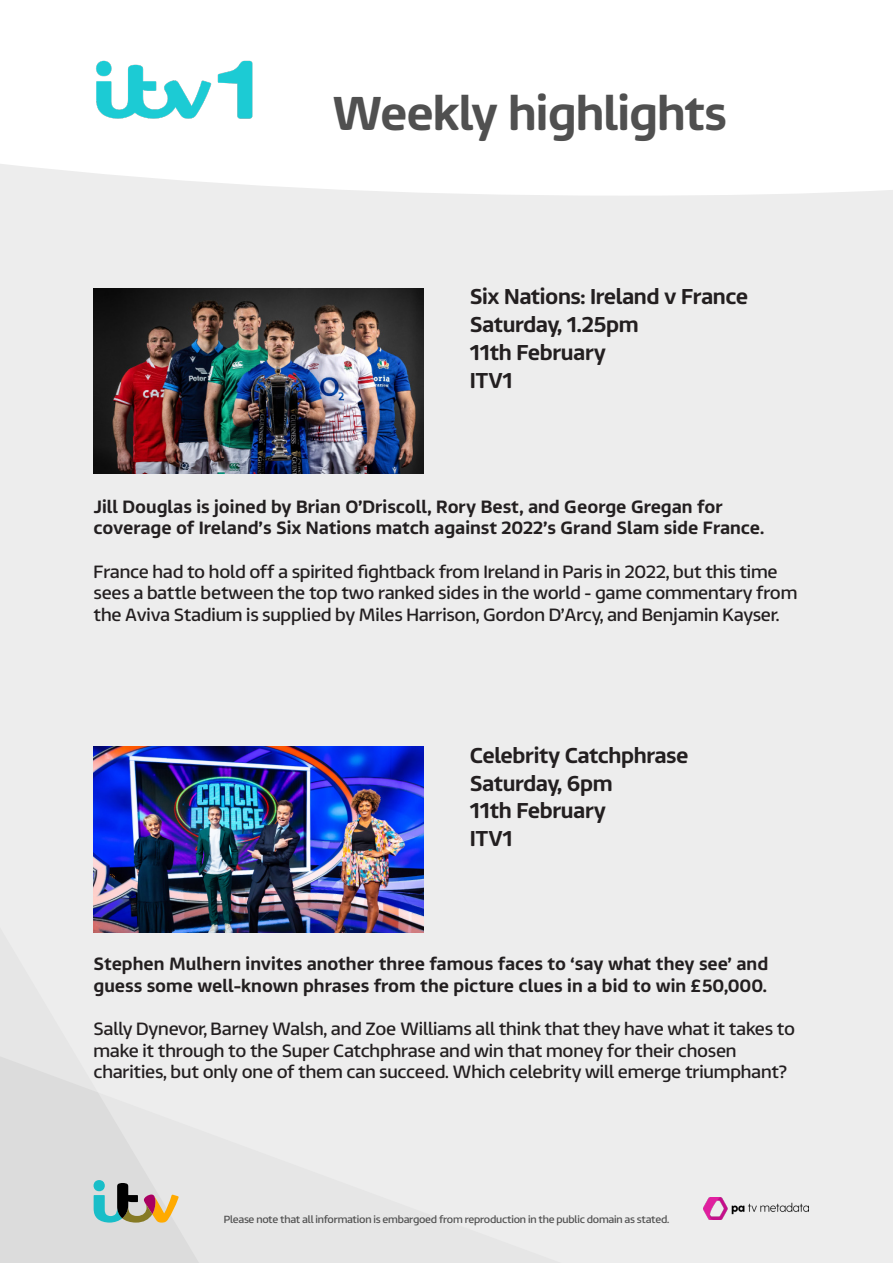
<style>
.page{position:relative;width:893px;height:1263px;background:#ededed}
.page>*{position:absolute;margin:0;border:0;box-sizing:border-box;transform-origin:0 0}
.t1{font:500 48px "ITV Reem";letter-spacing:-.02em;color:#505050}
.Programme_Heading{font:500 21.75px "ITV Reem";letter-spacing:-.02em;color:#231f20}
.Intro_Text{font:18px/21.6px "ITV Reem";letter-spacing:-.01em;color:#231f20}
.Intro_Text-2{font:500 18px/21.6px "ITV Reem";color:#231f20}
.t2{font:10.5px "ITV Reem";letter-spacing:-.02em;color:#505050}
</style>
<div class="page">
<svg style="left:0;top:1056px;width:199px;height:207px"></svg>
<div style="left:0;top:0;width:893px;height:196px;background:#fff"></div>
<img style="left:94px;top:57px;width:162px;height:65px">
<img style="left:94px;top:288px;width:329px;height:185px">
<img style="left:94px;top:747px;width:329px;height:185px">
<img style="left:704px;top:1197px;width:104px;height:22px">
<h1 class="t1" style="left:332px;top:71px;width:397px">Weekly highlights</h1>
<p class="Programme_Heading" style="left:470px;top:278px;width:280px">Six Nations: Ireland v France</p>
<p class="Programme_Heading" style="left:470px;top:306px;width:170px">Saturday, 1.25pm</p>
<p class="Programme_Heading" style="left:470px;top:334px;width:138px">11th February</p>
<p class="Programme_Heading" style="left:470px;top:361px;width:45px">ITV1</p>
<p class="Intro_Text-2" style="left:94px;top:494px;width:672px">Jill Douglas is joined by Brian O’Driscoll, Rory Best, and George Gregan for coverage of Ireland’s Six Nations match against 2022’s Grand Slam side France.</p>
<p class="Intro_Text" style="left:94px;top:558px;width:705px">France had to hold off a spirited fightback from Ireland in Paris in 2022, but this time sees a battle between the top two ranked sides in the world - game commentary from the Aviva Stadium is supplied by Miles Harrison, Gordon D’Arcy, and Benjamin Kayser.</p>
<p class="Programme_Heading" style="left:470px;top:737px;width:220px">Celebrity Catchphrase</p>
<p class="Programme_Heading" style="left:470px;top:764px;width:144px">Saturday, 6pm</p>
<p class="Programme_Heading" style="left:470px;top:792px;width:138px">11th February</p>
<p class="Programme_Heading" style="left:470px;top:820px;width:45px">ITV1</p>
<p class="Intro_Text-2" style="left:94px;top:951px;width:676px">Stephen Mulhern invites another three famous faces to ‘say what they see’ and guess some well-known phrases from the picture clues in a bid to win £50,000.</p>
<p class="Intro_Text" style="left:94px;top:1016px;width:703px">Sally Dynevor, Barney Walsh, and Zoe Williams all think that they have what it takes to make it through to the Super Catchphrase and win that money for their chosen charities, but only one of them can succeed. Which celebrity will emerge triumphant?</p>
<p class="t2" style="left:224px;top:1210px;width:447px">Please note that all information is embargoed from reproduction in the public domain as stated.</p>
</div>
